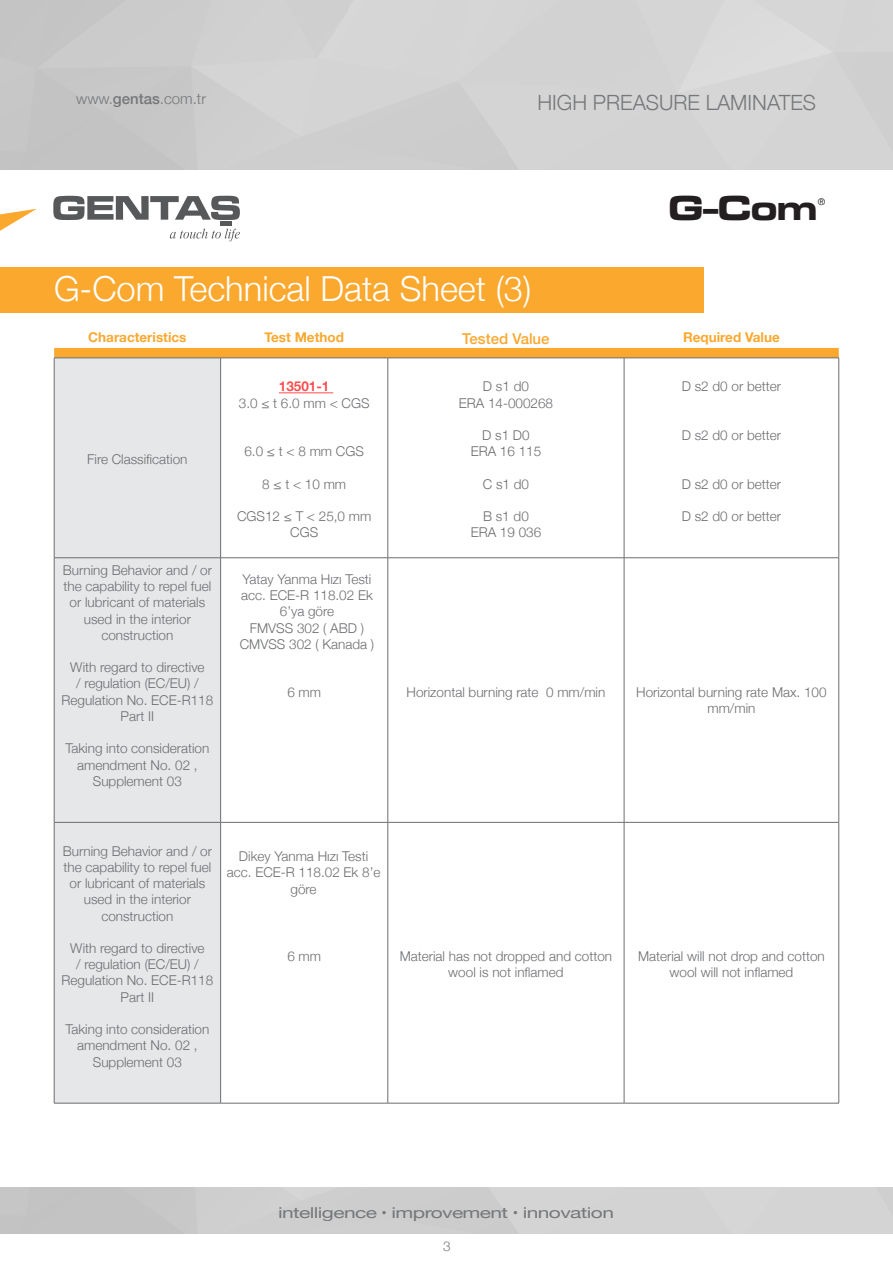
<style>
.page{position:relative;width:893px;height:1263px;background:#fff}
.page>*{position:absolute;margin:0;border:0;box-sizing:border-box;transform-origin:0 0}
.t1{font:36px "Microgramma D Bold Exte";color:#231f20}
.t2{font:300 34.5px "Helvetica Neue";color:#fff}
.t3{font:300 21px "Helvetica Neue";color:#75777a}
.t4{font:15px "Helvetica Neue";letter-spacing:-.03em;color:#75777a;scale:1.4 1}
.t5{font:300 15px "Helvetica Neue";color:#75777a}
.t6{font:500 15px "Helvetica Neue";color:#faa82e}
.t7{font:300 13.5px/16.2px "Helvetica Neue";color:#6c6d70;text-align:center}
.t8{font:700 13.5px "Helvetica Neue";color:#faa82e}
.t9{font:700 13.5px "Helvetica Neue";color:#ff4d4d}
.t10{font:300 13.5px "Helvetica Neue";color:#75777a}
.t11{font:300 9.3px "Helvetica Neue";color:#000001}
.s1{font-weight:500}
</style>
<div class="page">
<div style="left:0;top:267px;width:704px;height:46px;background:#faa82e"></div>
<svg style="left:54px;top:348px;width:785px;height:10px;background:#f1a433"></svg>
<div style="left:55px;top:359px;width:165px;height:744px;background:#e6e7e9"></div>
<hr style="left:54px;top:358px;width:167px;height:1px;background:#6c6d70">
<hr style="left:54px;top:358px;width:1px;height:200px;background:#6c6d70">
<hr style="left:221px;top:358px;width:167px;height:1px;background:#6c6d70">
<hr style="left:220px;top:358px;width:1px;height:200px;background:#6c6d70">
<hr style="left:388px;top:358px;width:236px;height:1px;background:#6c6d70">
<hr style="left:388px;top:358px;width:1px;height:200px;background:#6c6d70">
<hr style="left:624px;top:358px;width:215px;height:1px;background:#6c6d70">
<hr style="left:624px;top:358px;width:1px;height:200px;background:#6c6d70">
<hr style="left:838px;top:358px;width:1px;height:200px;background:#6c6d70">
<hr style="left:54px;top:557px;width:167px;height:1px;background:#6c6d70">
<hr style="left:54px;top:558px;width:1px;height:264px;background:#6c6d70">
<hr style="left:221px;top:557px;width:167px;height:1px;background:#6c6d70">
<hr style="left:220px;top:558px;width:1px;height:264px;background:#6c6d70">
<hr style="left:388px;top:557px;width:236px;height:1px;background:#6c6d70">
<hr style="left:388px;top:558px;width:1px;height:264px;background:#6c6d70">
<hr style="left:624px;top:557px;width:215px;height:1px;background:#6c6d70">
<hr style="left:624px;top:558px;width:1px;height:264px;background:#6c6d70">
<hr style="left:838px;top:558px;width:1px;height:264px;background:#6c6d70">
<hr style="left:54px;top:822px;width:167px;height:1px;background:#6c6d70">
<hr style="left:54px;top:822px;width:1px;height:281px;background:#6c6d70">
<hr style="left:221px;top:822px;width:167px;height:1px;background:#6c6d70">
<hr style="left:220px;top:822px;width:1px;height:281px;background:#6c6d70">
<hr style="left:388px;top:822px;width:236px;height:1px;background:#6c6d70">
<hr style="left:388px;top:822px;width:1px;height:281px;background:#6c6d70">
<hr style="left:624px;top:822px;width:215px;height:1px;background:#6c6d70">
<hr style="left:624px;top:822px;width:1px;height:281px;background:#6c6d70">
<hr style="left:838px;top:822px;width:1px;height:281px;background:#6c6d70">
<hr style="left:54px;top:1103px;width:167px;height:1px;background:#6c6d70">
<hr style="left:221px;top:1103px;width:167px;height:1px;background:#6c6d70">
<hr style="left:388px;top:1103px;width:236px;height:1px;background:#6c6d70">
<hr style="left:624px;top:1103px;width:215px;height:1px;background:#6c6d70">
<hr style="left:279px;top:392px;width:54px;height:1px;background:#ff4d4d">
<svg style="left:53px;top:196px;width:187px;height:24px"></svg>
<hr style="left:220px;top:221px;width:11px;height:4px;background:#57585a">
<svg style="left:170px;top:229px;width:70px;height:12px"></svg>
<svg style="left:0;top:209px;width:36px;height:22px"></svg>
<p class="t5" style="left:76px;top:87px;width:131px">www.<span class="s1">gentas</span>.com.tr</p>
<h3 class="t3" style="left:537px;top:86px;width:280px">HIGH PREASURE LAMINATES</h3>
<p class="t1" style="left:669px;top:183px;width:150px">G-Com</p>
<p class="t11" style="left:818px;top:194px;width:9px">®</p>
<p class="t2" style="left:54px;top:261px;width:479px">G-Com Technical Data Sheet (3)</p>
<p class="t8" style="left:88px;top:327px;width:100px">Characteristics</p>
<p class="t8" style="left:264px;top:327px;width:81px">Test Method</p>
<p class="t6" style="left:462px;top:326px;width:89px">Tested Value</p>
<p class="t8" style="left:683px;top:327px;width:98px">Required Value</p>
<p class="t7" style="left:87px;top:450px;width:102px">Fire Classification</p>
<p class="t7" style="left:63px;top:561px;width:151px">Burning Behavior and / or the capability to repel fuel or lubricant of materials used in the interior construction</p>
<p class="t7" style="left:61px;top:658px;width:153px">With regard to directive<br>/ regulation (EC/EU) /<br>Regulation No. ECE-R118<br>Part II</p>
<p class="t7" style="left:66px;top:739px;width:145px">Taking into consideration amendment No. 02 ,<br>Supplement 03</p>
<p class="t9" style="left:279px;top:376px;width:52px">13501-1</p>
<p class="t7" style="left:239px;top:394px;width:132px">3.0 ≤ t 6.0 mm &lt; CGS</p>
<p class="t7" style="left:244px;top:442px;width:121px">6.0 ≤ t &lt; 8 mm CGS</p>
<p class="t7" style="left:262px;top:475px;width:85px">8 ≤ t &lt; 10 mm</p>
<p class="t7" style="left:237px;top:507px;width:136px">CGS12 ≤ T &lt; 25,0 mm</p>
<p class="t7" style="left:290px;top:523px;width:30px">CGS</p>
<p class="t7" style="left:241px;top:570px;width:133px">Yatay Yanma Hızı Testi acc. ECE-R 118.02 Ek<br>6’ya göre</p>
<p class="t7" style="left:250px;top:619px;width:116px">FMVSS 302 ( ABD )</p>
<p class="t7" style="left:240px;top:635px;width:136px">CMVSS 302 ( Kanada )</p>
<p class="t7" style="left:483px;top:378px;width:48px">D s1 d0</p>
<p class="t7" style="left:459px;top:394px;width:96px">ERA 14-000268</p>
<p class="t7" style="left:482px;top:426px;width:49px">D s1 D0</p>
<p class="t7" style="left:471px;top:442px;width:72px">ERA 16 115</p>
<p class="t7" style="left:483px;top:475px;width:48px">C s1 d0</p>
<p class="t7" style="left:483px;top:507px;width:47px">B s1 d0</p>
<p class="t7" style="left:471px;top:523px;width:72px">ERA 19 036</p>
<p class="t7" style="left:682px;top:378px;width:101px">D s2 d0 or better</p>
<p class="t7" style="left:682px;top:426px;width:101px">D s2 d0 or better</p>
<p class="t7" style="left:682px;top:475px;width:101px">D s2 d0 or better</p>
<p class="t7" style="left:682px;top:507px;width:101px">D s2 d0 or better</p>
<p class="t7" style="left:287px;top:683px;width:35px">6 mm</p>
<p class="t7" style="left:407px;top:683px;width:200px">Horizontal burning rate 0 mm/min</p>
<p class="t7" style="left:636px;top:683px;width:192px">Horizontal burning rate Max. 100 mm/min</p>
<p class="t7" style="left:63px;top:842px;width:151px">Burning Behavior and / or the capability to repel fuel or lubricant of materials used in the interior construction</p>
<p class="t7" style="left:61px;top:939px;width:153px">With regard to directive<br>/ regulation (EC/EU) /<br>Regulation No. ECE-R118<br>Part II</p>
<p class="t7" style="left:66px;top:1020px;width:145px">Taking into consideration amendment No. 02 ,<br>Supplement 03</p>
<p class="t7" style="left:227px;top:846px;width:155px">Dikey Yanma Hızı Testi acc. ECE-R 118.02 Ek 8’e göre</p>
<p class="t7" style="left:287px;top:947px;width:35px">6 mm</p>
<p class="t7" style="left:400px;top:947px;width:214px">Material has not dropped and cotton wool is not inflamed</p>
<p class="t7" style="left:638px;top:947px;width:188px">Material will not drop and cotton wool will not inflamed</p>
<p class="t4" style="left:278px;top:1201px;width:241px">intelligence • improvement • innovation</p>
<p class="t10" style="left:443px;top:1235px;width:9px">3</p>
</div>
